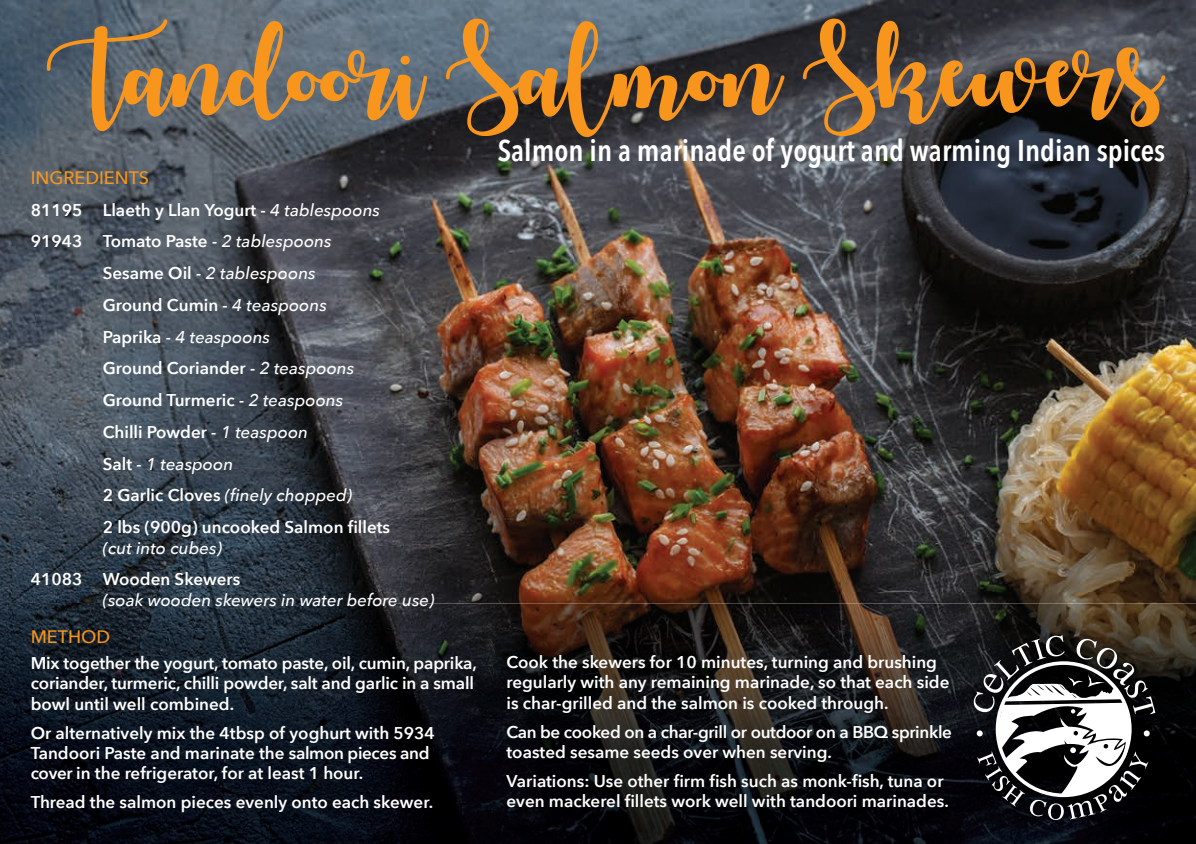
<style>
.page{position:relative;width:1196px;height:844px;background:#fff}
.page>*{position:absolute;margin:0;border:0;box-sizing:border-box;transform-origin:0 0}
.t1{font:92.4px "Autumnin November";color:#f7951d}
.t2{font:600 30px "Avenir Next Condensed";color:#fff}
.t3{font:500 18px "Avenir Next";color:#f7951d}
.t4{font:600 17px/20.4px "Avenir Next";color:#fff}
.t5{font:italic 500 17px "Avenir Next";color:#fff}
.t6{font:600 17px/20.4px "Avenir Next";letter-spacing:-.02em;color:#fff}
.s1{font-weight:500;font-style:italic}
.s2{font-weight:600;font-style:normal}
</style>
<div class="page">
<img style="left:0;top:0;width:1195px;height:603px">
<img style="left:394px;top:603px;width:801px;height:64px">
<img style="left:0;top:603px;width:394px;height:241px">
<img style="left:1181px;top:667px;width:14px;height:177px">
<img style="left:393px;top:667px;width:572px;height:177px">
<img style="left:965px;top:627px;width:216px;height:217px">
<svg style="left:973px;top:635px;width:182px;height:185px"></svg>
<svg style="left:0;top:0;width:4px;height:4px"></svg>
<svg style="left:0;top:840px;width:4px;height:4px"></svg>
<svg style="left:1192px;top:0;width:4px;height:4px"></svg>
<svg style="left:1192px;top:840px;width:4px;height:4px"></svg>
<h1 class="t1" style="left:46px;top:20px;width:1115px">Tandoori Salmon Skewers</h1>
<h2 class="t2" style="left:497px;top:125px;width:669px">Salmon in a marinade of yogurt and warming Indian spices</h2>
<p class="t3" style="left:31px;top:162px;width:120px">INGREDIENTS</p>
<p class="t4" style="left:31px;top:199px;width:351px">81195 Llaeth y Llan Yogurt - <span class="s1">4 tablespoons</span></p>
<p class="t4" style="left:31px;top:231px;width:302px">91943 Tomato Paste <span class="s1">- 2 tablespoons</span></p>
<p class="t5" style="left:103px;top:259px;width:214px"><span class="s2">Sesame Oil</span> - 2 tablespoons</p>
<p class="t4" style="left:103px;top:294px;width:226px">Ground Cumin <span class="s1">- 4 teaspoons</span></p>
<p class="t5" style="left:103px;top:322px;width:169px"><span class="s2">Paprika</span> - 4 teaspoons</p>
<p class="t4" style="left:103px;top:358px;width:253px">Ground Coriander <span class="s1">- 2 teaspoons</span></p>
<p class="t4" style="left:103px;top:389px;width:242px">Ground Turmeric <span class="s1">- 2 teaspoons</span></p>
<p class="t4" style="left:103px;top:421px;width:207px">Chilli Powder <span class="s1">- 1 teaspoon</span></p>
<p class="t5" style="left:103px;top:449px;width:132px"><span class="s2">Salt</span> - 1 teaspoon</p>
<p class="t5" style="left:103px;top:481px;width:251px"><span class="s2">2 Garlic Cloves</span> (finely chopped)</p>
<p class="t4" style="left:103px;top:516px;width:289px">2 lbs (900g) uncooked Salmon fillets</p>
<p class="t5" style="left:103px;top:533px;width:121px">(cut into cubes)</p>
<p class="t4" style="left:31px;top:569px;width:211px">41083 Wooden Skewers</p>
<p class="t5" style="left:103px;top:585px;width:333px">(soak wooden skewers in water before use)</p>
<p class="t3" style="left:31px;top:621px;width:81px">METHOD</p>
<p class="t4" style="left:31px;top:652px;width:447px">Mix together the yogurt, tomato paste, oil, cumin, paprika, coriander, turmeric, chilli powder, salt and garlic in a small bowl until well combined.</p>
<p class="t4" style="left:31px;top:722px;width:406px">Or alternatively mix the 4tbsp of yoghurt with 5934<br>Tandoori Paste and marinate the salmon pieces and cover in the refrigerator, for at least 1 hour.</p>
<p class="t4" style="left:31px;top:791px;width:404px">Thread the salmon pieces evenly onto each skewer.</p>
<p class="t4" style="left:506px;top:651px;width:444px">Cook the skewers for 10 minutes, turning and brushing regularly with any remaining marinade, so that each side is char-grilled and the salmon is cooked through.</p>
<p class="t6" style="left:506px;top:721px;width:447px">Can be cooked on a char-grill or outdoor on a BBQ sprinkle toasted sesame seeds over when serving.</p>
<p class="t4" style="left:506px;top:770px;width:443px">Variations: Use other firm fish such as monk-fish, tuna or even mackerel fillets work well with tandoori marinades.</p>
</div>
